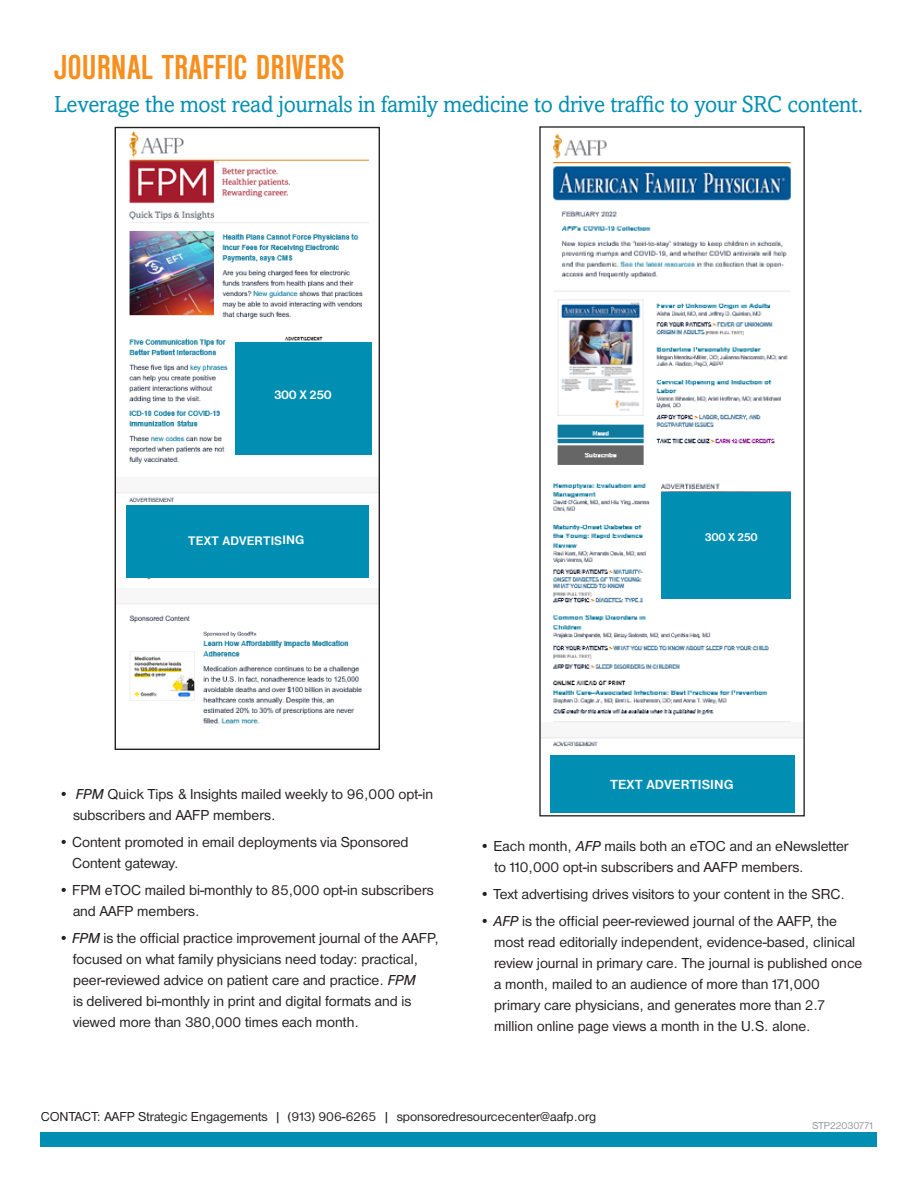
<style>
.page{position:relative;width:918px;height:1188px;background:#fff}
.page>*{position:absolute;margin:0;border:0;box-sizing:border-box;transform-origin:0 0}
.t1{font:700 condensed 36px "Nimbus San D";color:#f68f1e}
.t2{font:24px "Livingston";letter-spacing:-.01em;color:#008fb3;scale:.96 1}
.t3{font:15px/21px "Nimbus San D";color:#231f20}
.t4{font:700 13.65px "Nimbus San D";letter-spacing:.01em;color:#fff}
.t5{font:13.5px "Nimbus San D";color:#231f20}
.t6{font:700 12.9px "Nimbus San D";letter-spacing:.01em;color:#fff}
.t7{font:700 11.85px "Nimbus San D";letter-spacing:-.025em;color:#fff}
.t8{font:10.5px "Nimbus San D";color:#939598}
.s1{font-style:italic}
</style>
<div class="page">
<div style="left:40px;top:1132px;width:838px;height:15px;background:#008fb3"></div>
<img style="left:117px;top:131px;width:261px;height:593px">
<div style="left:115px;top:127px;width:265px;height:623px;border:1px solid #231f20"></div>
<div style="left:127px;top:506px;width:242px;height:72px;background:#008fb3"></div>
<div style="left:235px;top:343px;width:137px;height:112px;background:#008fb3"></div>
<img style="left:541px;top:133px;width:262px;height:680px">
<div style="left:539px;top:126px;width:266px;height:690px;border:1px solid #231f20"></div>
<div style="left:550px;top:755px;width:245px;height:57px;background:#008fb3"></div>
<div style="left:661px;top:492px;width:130px;height:107px;background:#008fb3"></div>
<p class="t1" style="left:54px;top:48px;width:292px">JOURNAL TRAFFIC DRIVERS</p>
<p class="t2" style="left:54px;top:91px;width:845px">Leverage the most read journals in family medicine to drive traffic to your SRC content.</p>
<p class="t6" style="left:274px;top:387px;width:59px">300 X 250</p>
<p class="t6" style="left:188px;top:533px;width:118px">TEXT ADVERTISING</p>
<p class="t7" style="left:705px;top:530px;width:55px">300 X 250</p>
<p class="t3" style="left:73px;top:784px;width:362px;text-indent:-15px">• <span class="s1">FPM</span> Quick Tips &amp; Insights mailed weekly to 96,000 opt-in subscribers and AAFP members.</p>
<p class="t3" style="left:72px;top:832px;width:338px;text-indent:-14px">• Content promoted in email deployments via Sponsored<br>Content gateway.</p>
<p class="t3" style="left:73px;top:880px;width:362px;text-indent:-15px">• FPM eTOC mailed bi-monthly to 85,000 opt-in subscribers and AAFP members.</p>
<p class="t3" style="left:73px;top:928px;width:368px;text-indent:-15px">• <span class="s1">FPM</span> is the official practice improvement journal of the AAFP, focused on what family physicians need today: practical, peer-reviewed advice on patient care and practice. <span class="s1">FPM<br></span>is delivered bi-monthly in print and digital formats and is viewed more than 380,000 times each month.</p>
<p class="t4" style="left:610px;top:777px;width:125px">TEXT ADVERTISING</p>
<p class="t3" style="left:494px;top:836px;width:356px;text-indent:-15px">• Each month, <span class="s1">AFP</span> mails both an eTOC and an eNewsletter to 110,000 opt-in subscribers and AAFP members.</p>
<p class="t3" style="left:480px;top:884px;width:367px">• Text advertising drives visitors to your content in the SRC.</p>
<p class="t3" style="left:494px;top:911px;width:370px;text-indent:-15px">• <span class="s1">AFP</span> is the official peer-reviewed journal of the AAFP, the most read editorially independent, evidence-based, clinical review journal in primary care. The journal is published once a month, mailed to an audience of more than 171,000 primary care physicians, and generates more than 2.7 million online page views a month in the U.S. alone.</p>
<p class="t5" style="left:41px;top:1109px;width:557px">CONTACT: AAFP Strategic Engagements | (913) 906-6265 | sponsoredresourcecenter@aafp.org</p>
<p class="t8" style="left:812px;top:1120px;width:62px">STP22030771</p>
</div>
